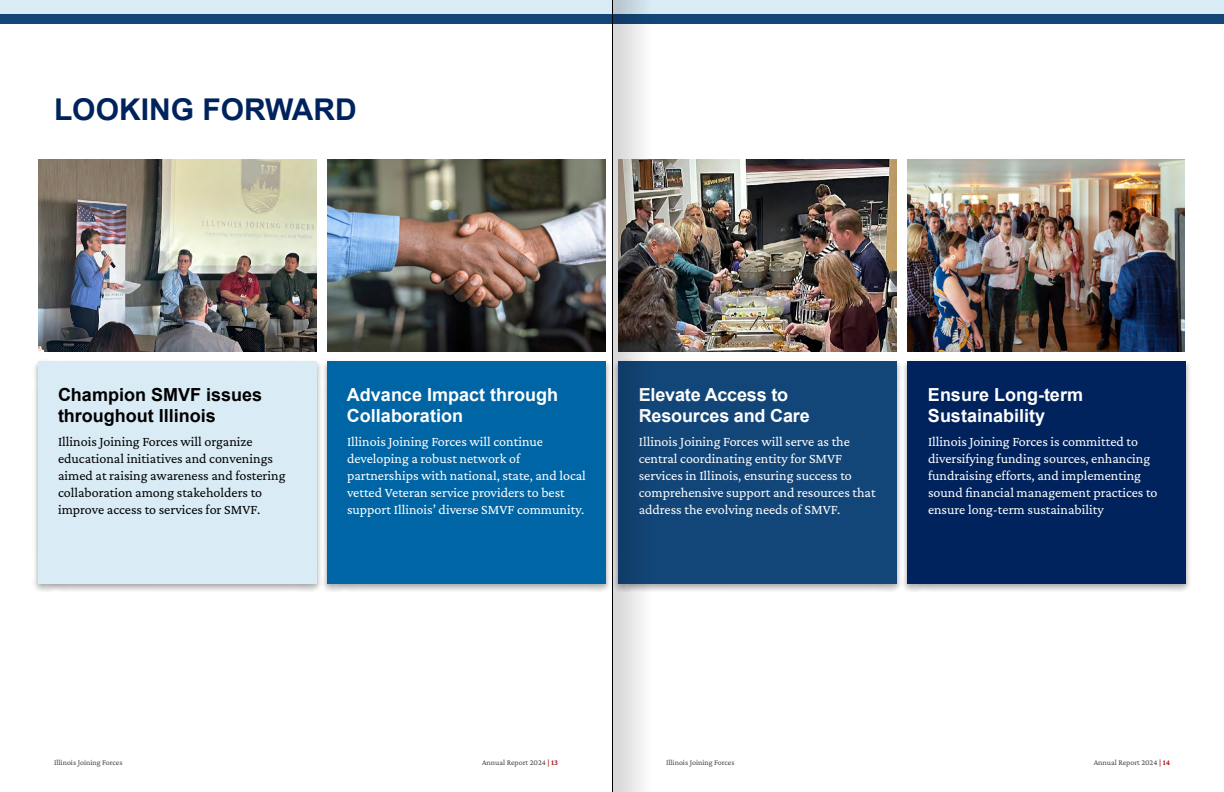
<style>
.page{position:relative;width:1224px;height:792px;background:#fff}
.page>*{position:absolute;margin:0;border:0;box-sizing:border-box;transform-origin:0 0}
.t1{font:700 30px "Arial";color:#00235d}
.t2{font:700 18px/21.6px "Arial";color:#fff}
.t3{font:700 18px/21.6px "Arial";color:#000}
.t4{font:14px/16.8px "Crimson Pro";color:#fff}
.t5{font:14px/16.8px "Crimson Pro";color:#000}
.t6{font:8px "Crimson Pro";color:#454545}
.s1{font-weight:700;color:#a91f24}
</style>
<div class="page">
<div style="left:32px;top:359px;width:291px;height:233px;background:#000;opacity:.35"></div>
<div style="left:38px;top:362px;width:279px;height:222px;background:#d9ebf5"></div>
<div style="left:321px;top:359px;width:291px;height:233px;background:#000;opacity:.35"></div>
<div style="left:327px;top:362px;width:279px;height:222px;background:#0065a4"></div>
<div style="left:612px;top:359px;width:291px;height:233px;background:#000;opacity:.35"></div>
<div style="left:618px;top:362px;width:279px;height:222px;background:#134678"></div>
<div style="left:901px;top:359px;width:291px;height:233px;background:#000;opacity:.35"></div>
<div style="left:907px;top:362px;width:279px;height:222px;background:#00235d"></div>
<img style="left:907px;top:160px;width:278px;height:192px">
<img style="left:38px;top:160px;width:279px;height:192px">
<img style="left:714px;top:160px;width:183px;height:192px">
<img style="left:327px;top:160px;width:279px;height:192px">
<div style="left:0;top:0;width:1224px;height:23px;background:#134678"></div>
<div style="left:0;top:0;width:1224px;height:13px;background:#d9ebf5"></div>
<svg style="left:613px;top:0;width:101px;height:792px"></svg>
<hr style="left:612px;top:0;width:1px;height:792px;background:#000">
<h1 class="t1" style="left:54px;top:90px;width:304px">LOOKING FORWARD</h1>
<p class="t3" style="left:58px;top:384px;width:206px">Champion SMVF issues throughout Illinois</p>
<p class="t2" style="left:639px;top:384px;width:172px">Elevate Access to<br>Resources and Care</p>
<p class="t2" style="left:347px;top:384px;width:213px">Advance Impact through<br>Collaboration</p>
<p class="t2" style="left:928px;top:384px;width:157px">Ensure Long-term<br>Sustainability</p>
<p class="t5" style="left:58px;top:433px;width:229px">Illinois Joining Forces will organize educational initiatives and convenings aimed at raising awareness and fostering collaboration among stakeholders to improve access to services for SMVF.</p>
<p class="t4" style="left:639px;top:433px;width:239px">Illinois Joining Forces will serve as the central coordinating entity for SMVF services in Illinois, ensuring success to comprehensive support and resources that address the evolving needs of SMVF.</p>
<p class="t4" style="left:347px;top:433px;width:241px">Illinois Joining Forces will continue developing a robust network of partnerships with national, state, and local vetted Veteran service providers to best support Illinois’ diverse SMVF community.</p>
<p class="t4" style="left:928px;top:433px;width:231px">Illinois Joining Forces is committed to diversifying funding sources, enhancing fundraising efforts, and implementing sound financial management practices to ensure long-term sustainability</p>
<p class="t6" style="left:54px;top:757px;width:70px">Illinois Joining Forces</p>
<p class="t6" style="left:482px;top:757px;width:77px">Annual Report 2024 <span class="s1">| 13</span></p>
<p class="t6" style="left:666px;top:757px;width:70px">Illinois Joining Forces</p>
<p class="t6" style="left:1094px;top:757px;width:78px">Annual Report 2024 <span class="s1">| 14</span></p>
</div>
